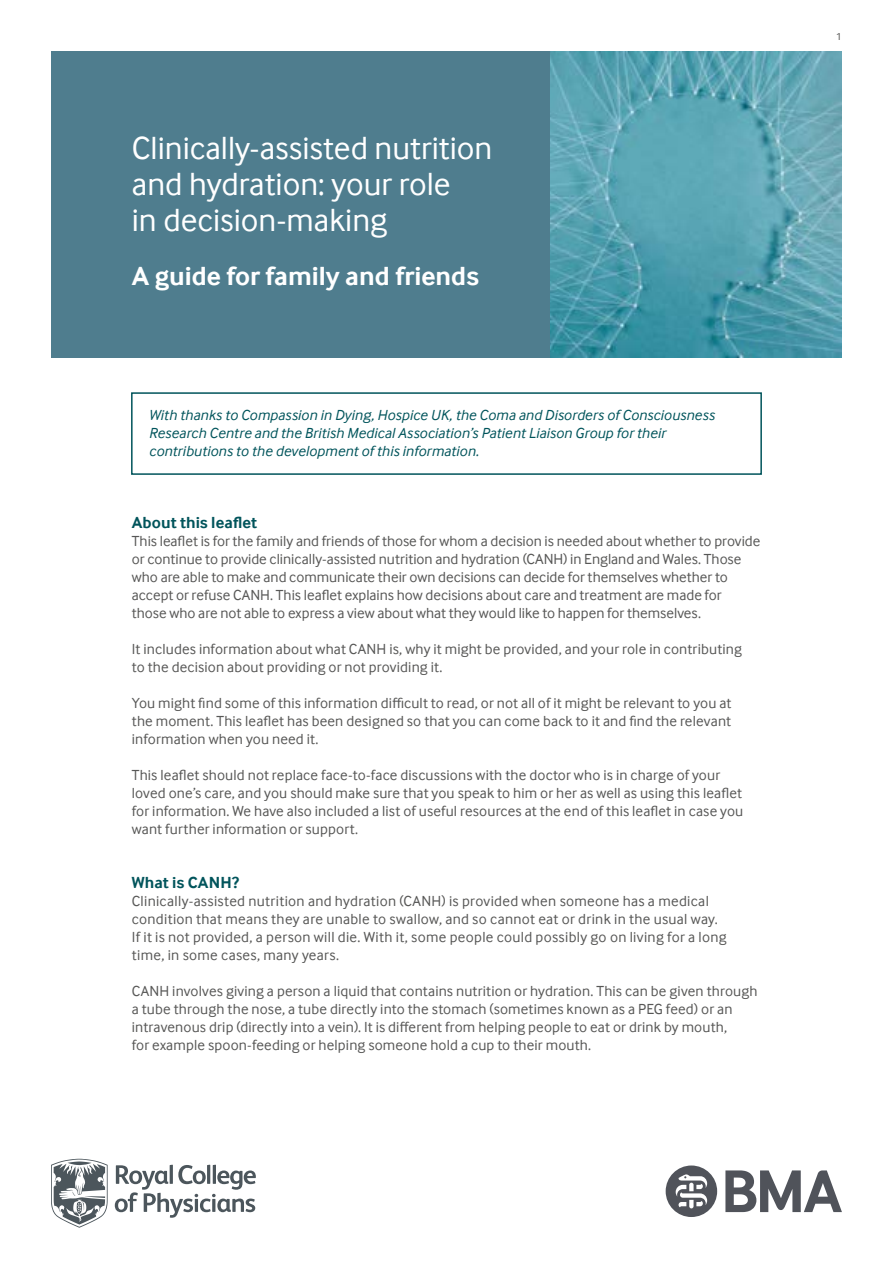
<style>
.page{position:relative;width:893px;height:1263px;background:#fff}
.page>*{position:absolute;margin:0;border:0;box-sizing:border-box;transform-origin:0 0}
.t1{font:33px/36px "Inter Face";color:#fff}
.t2{font:700 27px "Inter Face";color:#fff}
.t3{font:700 16.5px "Inter Face";letter-spacing:.005em;color:#00545b}
.t4{font:15px/18px "Inter Face";letter-spacing:.01em;color:#575756}
.t5{font:italic 15px/18px "Inter Face";letter-spacing:.005em;color:#00545b}
.t6{font:10.5px "Inter Face";color:#575756}
</style>
<div class="page">
<img style="left:549px;top:51px;width:293px;height:306px">
<div style="left:51px;top:51px;width:498px;height:306px;background:#4f7d8e"></div>
<div style="left:131px;top:392px;width:631px;height:83px;border:2px solid #00545b"></div>
<svg style="left:115px;top:1165px;width:141px;height:53px"></svg>
<svg style="left:51px;top:1159px;width:57px;height:69px"></svg>
<svg style="left:725px;top:1170px;width:117px;height:42px"></svg>
<div style="left:666px;top:1165px;width:51px;height:52px;background:#50535a;border-radius:50%"></div>
<svg style="left:676px;top:1174px;width:31px;height:34px"></svg>
<h1 class="t1" style="left:132px;top:130px;width:362px">Clinically-assisted nutrition and hydration: your role<br>in decision-making</h1>
<h2 class="t2" style="left:132px;top:260px;width:349px">A guide for family and friends</h2>
<p class="t5" style="left:149px;top:406px;width:567px">With thanks to Compassion in Dying, Hospice UK, the Coma and Disorders of Consciousness<br>Research Centre and the British Medical Association’s Patient Liaison Group for their contributions to the development of this information.</p>
<p class="t3" style="left:132px;top:513px;width:127px">About this leaflet</p>
<p class="t4" style="left:132px;top:532px;width:630px">This leaflet is for the family and friends of those for whom a decision is needed about whether to provide or continue to provide clinically-assisted nutrition and hydration (CANH) in England and Wales. Those who are able to make and communicate their own decisions can decide for themselves whether to accept or refuse CANH. This leaflet explains how decisions about care and treatment are made for<br>those who are not able to express a view about what they would like to happen for themselves.</p>
<p class="t4" style="left:132px;top:640px;width:612px">It includes information about what CANH is, why it might be provided, and your role in contributing to the decision about providing or not providing it.</p>
<p class="t4" style="left:132px;top:694px;width:601px;text-align:justify">You might find some of this information difficult to read, or not all of it might be relevant to you at the moment. This leaflet has been designed so that you can come back to it and find the relevant information when you need it.</p>
<p class="t4" style="left:132px;top:766px;width:613px">This leaflet should not replace face-to-face discussions with the doctor who is in charge of your loved one’s care, and you should make sure that you speak to him or her as well as using this leaflet for information. We have also included a list of useful resources at the end of this leaflet in case you want further information or support.</p>
<p class="t3" style="left:132px;top:873px;width:109px">What is CANH?</p>
<p class="t4" style="left:132px;top:892px;width:596px">Clinically-assisted nutrition and hydration (CANH) is provided when someone has a medical condition that means they are unable to swallow, and so cannot eat or drink in the usual way.<br>If it is not provided, a person will die. With it, some people could possibly go on living for a long time, in some cases, many years.</p>
<p class="t4" style="left:132px;top:982px;width:627px">CANH involves giving a person a liquid that contains nutrition or hydration. This can be given through a tube through the nose, a tube directly into the stomach (sometimes known as a PEG feed) or an intravenous drip (directly into a vein). It is different from helping people to eat or drink by mouth,<br>for example spoon-feeding or helping someone hold a cup to their mouth.</p>
<p class="t6" style="left:836px;top:31px;width:7px">1</p>
</div>
